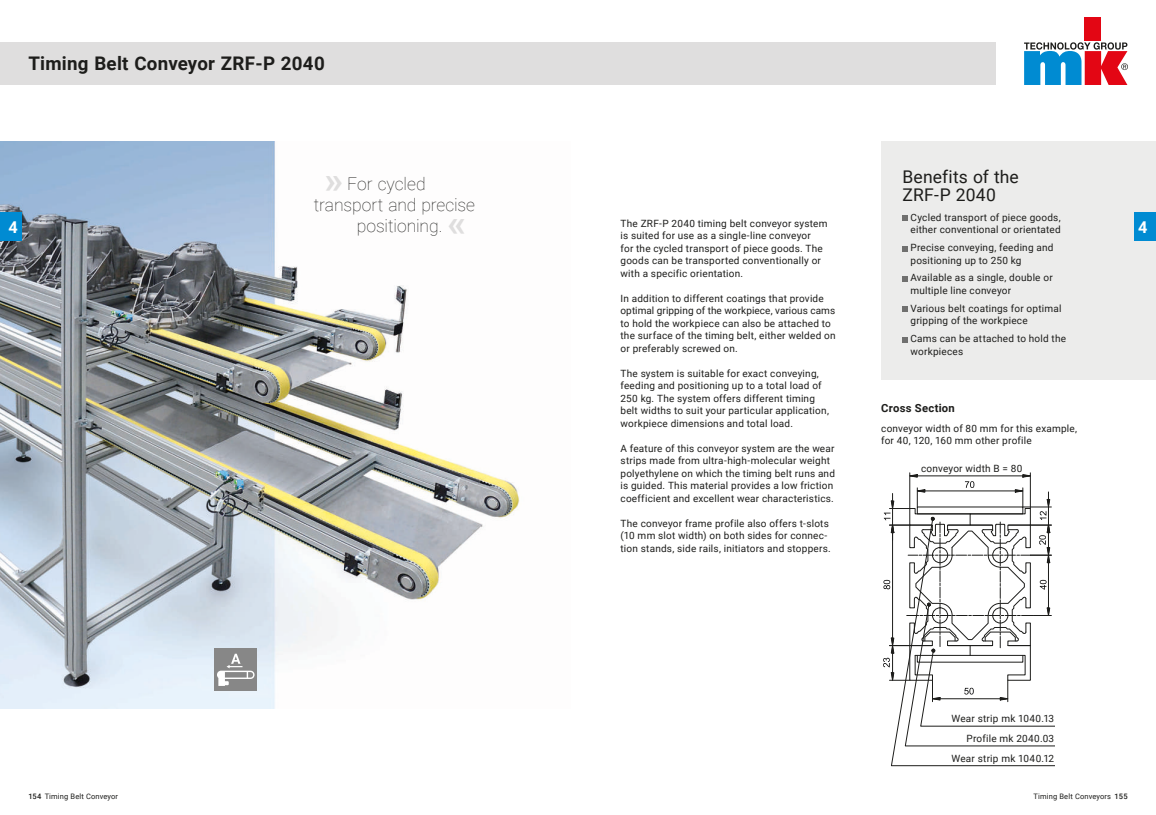
<style>
.page{position:relative;width:1156px;height:815px;background:#fff}
.page>*{position:absolute;margin:0;border:0;box-sizing:border-box;transform-origin:0 0}
.t1{font:700 18.75px "Roboto";letter-spacing:.015em;color:#1d1d1b}
.t2{font:100 17.5px "Roboto";letter-spacing:-.005em;color:#1d1d1b}
.t3{font:17.5px/18.8px "Roboto";letter-spacing:.01em;color:#1d1d1b}
.t4{font:700 16.25px "Roboto";color:#fff}
.t5{font:700 11.25px "Roboto";letter-spacing:.025em;color:#1d1d1b}
.t6{font:10px/12.5px "Roboto";letter-spacing:.02em;color:#1d1d1b}
.t7{font:7.5px "Roboto";letter-spacing:.015em;color:#1d1d1b}
.t8{font:500 7.5px "Roboto";color:#1d1d1b}
.s1{font-weight:700;font-size:37.5px;color:#dfdede}
.s2{font-weight:500}
</style>
<div class="page">
<div style="left:578px;top:43px;width:417px;height:42px;background:#dfdede"></div>
<div style="left:0;top:43px;width:578px;height:42px;background:#dfdede"></div>
<div style="left:1084px;top:18px;width:16px;height:23px;background:#e30614"></div>
<svg style="left:1024px;top:42px;width:103px;height:43px"></svg>
<hr style="left:909px;top:473px;width:1px;height:35px;background:#1d1d1b">
<hr style="left:1029px;top:473px;width:1px;height:35px;background:#1d1d1b">
<svg style="left:891px;top:746px;width:162px;height:20px"></svg>
<svg style="left:883px;top:474px;width:170px;height:272px"></svg>
<div style="left:881px;top:142px;width:274px;height:238px;background:#ececeb"></div>
<img style="left:0;top:142px;width:520px;height:567px">
<div style="left:1134px;top:213px;width:21px;height:28px;background:#008bd2"></div>
<div style="left:0;top:213px;width:21px;height:28px;background:#008bd2"></div>
<div style="left:214px;top:648px;width:43px;height:43px;background:#878787"></div>
<svg style="left:217px;top:654px;width:37px;height:32px"></svg>
<svg style="left:902px;top:216px;width:5px;height:5px"></svg>
<svg style="left:902px;top:246px;width:5px;height:5px"></svg>
<svg style="left:902px;top:276px;width:5px;height:5px"></svg>
<svg style="left:902px;top:307px;width:5px;height:5px"></svg>
<svg style="left:902px;top:337px;width:5px;height:5px"></svg>
<h1 class="t1" style="left:28px;top:50px;width:298px">Timing Belt Conveyor ZRF-P 2040</h1>
<h2 class="t3" style="left:902px;top:166px;width:118px">Benefits of the<br>ZRF-P 2040</h2>
<p class="t6" style="left:910px;top:211px;width:152px">Cycled transport of piece goods, either conventional or orientated</p>
<p class="t6" style="left:910px;top:241px;width:144px">Precise conveying, feeding and positioning up to 250 kg</p>
<p class="t6" style="left:910px;top:271px;width:144px">Available as a single, double or multiple line conveyor</p>
<p class="t6" style="left:910px;top:302px;width:152px">Various belt coatings for optimal gripping of the workpiece</p>
<p class="t6" style="left:910px;top:332px;width:157px">Cams can be attached to hold the workpieces</p>
<h2 class="t2" style="left:324px;top:171px;width:103px"><span class="s1">»</span> For cycled</h2>
<h2 class="t2" style="left:314px;top:192px;width:163px">transport and precise</h2>
<h2 class="t2" style="left:357px;top:214px;width:111px">positioning. <span class="s1">«</span></h2>
<p class="t6" style="left:620px;top:217px;width:208px">The ZRF-P 2040 timing belt conveyor system is suited for use as a single-line conveyor<br>for the cycled transport of piece goods. The goods can be transported conventionally or with a specific orientation.</p>
<p class="t6" style="left:620px;top:292px;width:216px">In addition to different coatings that provide optimal gripping of the workpiece, various cams to hold the workpiece can also be attached to the surface of the timing belt, either welded on or preferably screwed on.</p>
<p class="t6" style="left:620px;top:367px;width:210px">The system is suitable for exact conveying, feeding and positioning up to a total load of 250 kg. The system offers different timing belt widths to suit your particular application, workpiece dimensions and total load.</p>
<p class="t6" style="left:620px;top:442px;width:216px">A feature of this conveyor system are the wear strips made from ultra-high-molecular weight polyethylene on which the timing belt runs and is guided. This material provides a low friction coefficient and excellent wear characteristics.</p>
<p class="t6" style="left:620px;top:517px;width:212px">The conveyor frame profile also offers t-slots (10 mm slot width) on both sides for connec&shy;tion stands, side rails, initiators and stoppers.</p>
<h3 class="t4" style="left:8px;top:215px;width:11px">4</h3>
<h3 class="t4" style="left:1137px;top:215px;width:11px">4</h3>
<p class="t5" style="left:881px;top:400px;width:75px">Cross Section</p>
<p class="t6" style="left:881px;top:421px;width:197px">conveyor width of 80 mm for this example, for 40, 120, 160 mm other profile</p>
<p class="t6" style="left:920px;top:461px;width:103px">conveyor width B = 80</p>
<p class="t6" style="left:951px;top:708px;width:104px;line-height:20px;text-align:right">Wear strip mk 1040.13<br>Profile mk 2040.03<br>Wear strip mk 1040.12</p>
<p class="t7" style="left:28px;top:791px;width:91px"><span class="s2">154</span> Timing Belt Conveyor</p>
<p class="t8" style="left:1114px;top:791px;width:14px">155</p>
<p class="t7" style="left:1033px;top:791px;width:79px">Timing Belt Conveyors</p>
</div>
